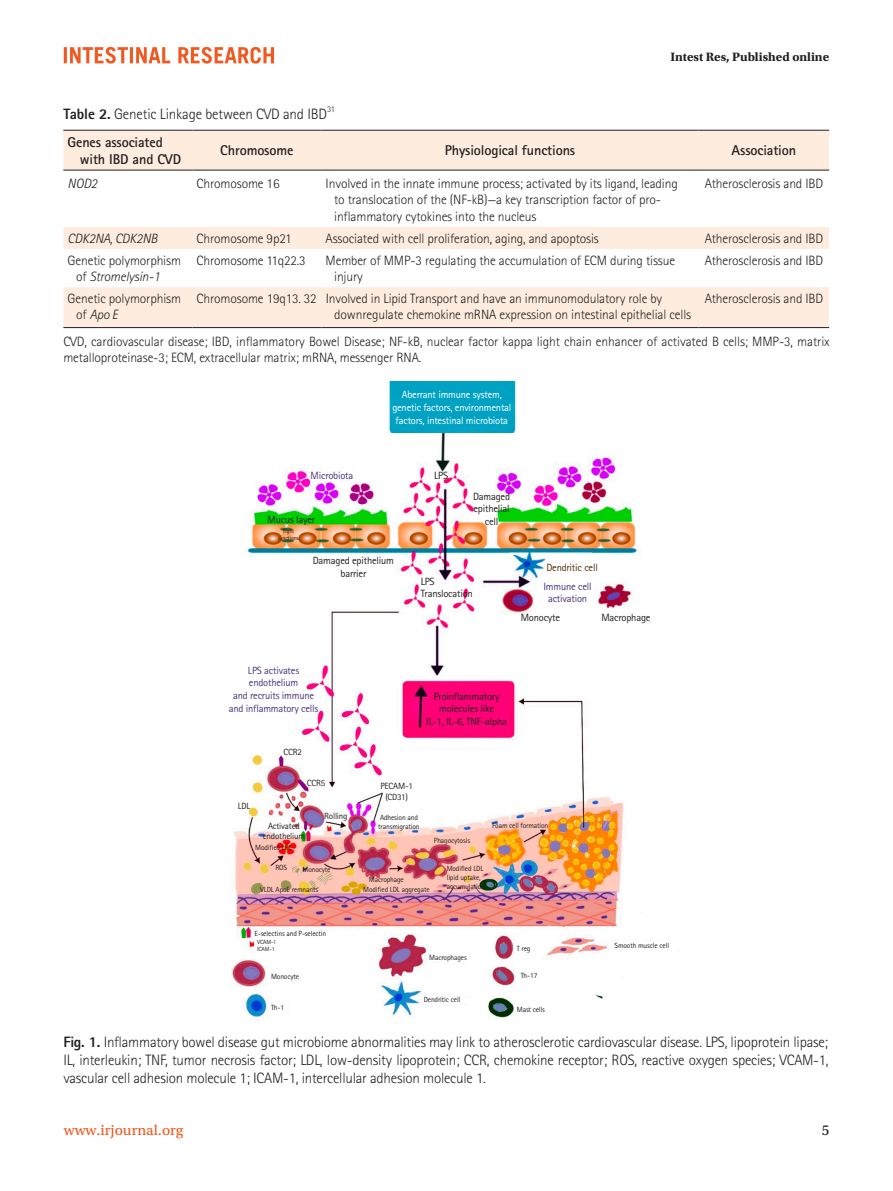
<style>
.page{position:relative;width:893px;height:1191px;background:#fff}
.page>*{position:absolute;margin:0;border:0;box-sizing:border-box;transform-origin:0 0}
.t1{font:300 15px/18px "Rotis Sans Serif Std";letter-spacing:-.015em;color:#231f20;text-align:justify}
.t2{font:15px "Utopia Std Capt";color:#f15921}
.t3{font:15px "Utopia Std Capt";color:#231f20}
.t4{font:700 14.25px/17.1px "Rotis Sans Serif Std";letter-spacing:-.01em;color:#231f20}
.t5{font:300 13.5px/16.2px "Rotis Sans Serif Std";letter-spacing:-.01em;color:#231f20}
.t6{font:italic 300 13.5px "Rotis Sans Serif Std";letter-spacing:-.01em;color:#231f20}
.t7{font:700 12.75px "Utopia Std";color:#231f20}
.t8{font:10.5px/12.6px "Rotis Sans Serif Std";letter-spacing:-.02em;color:#231f20;text-align:center}
.t9{font:10.5px/12.6px "Rotis Sans Serif Std";letter-spacing:-.02em;color:#4b357f;text-align:center}
.t10{font:10.5px/12.6px "Rotis Sans Serif Std";letter-spacing:-.02em;color:#fff;text-align:center}
.t11{font:10.5px "Rotis Sans Serif Std";letter-spacing:-.02em;color:#513007}
.t12{font:9px/10.8px "Rotis Sans Serif Std";letter-spacing:-.02em;color:#231f20;text-align:center}
.t13{font:300 8.7px "Rotis Sans Serif Std";color:#231f20}
.t14{font:7.5px/9px "Rotis Sans Serif Std";letter-spacing:-.02em;color:#231f20}
.t15{font:6px/7.1px "Rotis Sans Serif Std";letter-spacing:-.02em;color:#231f20;text-align:center}
.s1{font-weight:800}
.s2{font-style:italic}
</style>
<div class="page">
<svg style="left:64px;top:47px;width:210px;height:17px"></svg>
<svg style="left:63px;top:131px;width:766px;height:196px;fill:#feecdf"></svg>
<hr style="left:63px;top:130px;width:129px;height:1px;background:#231f20">
<hr style="left:192px;top:130px;width:129px;height:1px;background:#231f20">
<hr style="left:321px;top:130px;width:378px;height:1px;background:#231f20">
<hr style="left:699px;top:130px;width:130px;height:1px;background:#231f20">
<hr style="left:63px;top:170px;width:129px;height:1px;background:#231f20">
<hr style="left:192px;top:170px;width:129px;height:1px;background:#231f20">
<hr style="left:321px;top:170px;width:378px;height:1px;background:#231f20">
<hr style="left:699px;top:170px;width:130px;height:1px;background:#231f20">
<hr style="left:63px;top:327px;width:129px;height:1px;background:#231f20">
<hr style="left:192px;top:327px;width:129px;height:1px;background:#231f20">
<hr style="left:321px;top:327px;width:378px;height:1px;background:#231f20">
<hr style="left:699px;top:327px;width:130px;height:1px;background:#231f20">
<img style="left:232px;top:433px;width:405px;height:585px">
<div style="left:389px;top:382px;width:127px;height:51px;background:#00a2c3"></div>
<p class="t7" style="left:670px;top:49px;width:160px">Intest Res, Published online</p>
<p class="t1" style="left:63px;top:105px;width:265px"><span class="s1">Table 2.</span> Genetic Linkage between CVD and IBD</p>
<p class="t13" style="left:327px;top:104px;width:10px">31</p>
<p class="t4" style="left:80px;top:133px;width:103px;text-indent:-12px">Genes associated with IBD and CVD</p>
<p class="t4" style="left:220px;top:141px;width:75px">Chromosome</p>
<p class="t4" style="left:445px;top:141px;width:132px">Physiological functions</p>
<p class="t4" style="left:732px;top:141px;width:66px">Association</p>
<p class="t6" style="left:68px;top:176px;width:31px">NOD2</p>
<p class="t5" style="left:197px;top:176px;width:84px">Chromosome 16</p>
<p class="t5" style="left:334px;top:176px;width:345px;text-indent:-9px">Involved in the innate immune process; activated by its ligand, leading to translocation of the (NF-kB)—a key transcription factor of pro&shy;inflammatory cytokines into the nucleus</p>
<p class="t5" style="left:705px;top:176px;width:120px">Atherosclerosis and IBD</p>
<p class="t6" style="left:68px;top:230px;width:91px">CDK2NA, CDK2NB</p>
<p class="t5" style="left:197px;top:230px;width:97px">Chromosome 9p21</p>
<p class="t5" style="left:326px;top:230px;width:275px">Associated with cell proliferation, aging, and apoptosis</p>
<p class="t5" style="left:705px;top:230px;width:120px">Atherosclerosis and IBD</p>
<p class="t5" style="left:76px;top:252px;width:106px;text-indent:-9px">Genetic polymorphism of <span class="s2">Stromelysin-1</span></p>
<p class="t5" style="left:197px;top:252px;width:111px">Chromosome 11q22.3</p>
<p class="t5" style="left:334px;top:252px;width:342px;text-indent:-9px">Member of MMP-3 regulating the accumulation of ECM during tissue injury</p>
<p class="t5" style="left:705px;top:252px;width:120px">Atherosclerosis and IBD</p>
<p class="t5" style="left:76px;top:290px;width:106px;text-indent:-9px">Genetic polymorphism of <span class="s2">Apo E</span></p>
<p class="t5" style="left:334px;top:290px;width:358px;text-indent:-138px">Chromosome 19q13. 32 Involved in Lipid Transport and have an immunomodulatory role by downregulate chemokine mRNA expression on intestinal epithelial cells</p>
<p class="t5" style="left:705px;top:290px;width:120px">Atherosclerosis and IBD</p>
<p class="t5" style="left:63px;top:333px;width:768px">CVD, cardiovascular disease; IBD, inflammatory Bowel Disease; NF-kB, nuclear factor kappa light chain enhancer of activated B cells; MMP-3, matrix metalloproteinase-3; ECM, extracellular matrix; mRNA, messenger RNA.</p>
<p class="t10" style="left:392px;top:388px;width:121px">Aberrant immune system, genetic factors, environmental factors, intestinal microbiota</p>
<p class="t9" style="left:311px;top:469px;width:44px">Microbiota</p>
<p class="t8" style="left:268px;top:513px;width:49px">Mucus layer</p>
<p class="t15" style="left:278px;top:527px;width:22px">Tight junctions</p>
<p class="t8" style="left:313px;top:554px;width:83px">Damaged epithelium barrier</p>
<p class="t8" style="left:434px;top:469px;width:15px">LPS</p>
<p class="t8" style="left:473px;top:490px;width:39px">Damaged epithelial cell</p>
<p class="t8" style="left:421px;top:575px;width:54px;text-align:left">LPS<br>Translocation</p>
<p class="t11" style="left:546px;top:561px;width:53px">Dendritic cell</p>
<p class="t9" style="left:543px;top:580px;width:50px">Immune cell activation</p>
<p class="t8" style="left:521px;top:611px;width:41px">Monocyte</p>
<p class="t8" style="left:601px;top:611px;width:51px">Macrophage</p>
<p class="t9" style="left:229px;top:664px;width:91px">LPS activates endothelium<br>and recruits immune and inflammatory cells</p>
<p class="t12" style="left:283px;top:746px;width:20px">CCR2</p>
<p class="t12" style="left:307px;top:777px;width:20px">CCR5</p>
<p class="t12" style="left:238px;top:800px;width:14px">LDL</p>
<p class="t8" style="left:426px;top:689px;width:82px">Proinflammatory molecules like<br>IL-1, IL-6, TNF-alpha</p>
<p class="t12" style="left:380px;top:780px;width:34px">PECAM-1 (CD31)</p>
<p class="t12" style="left:324px;top:810px;width:25px">Rolling</p>
<p class="t12" style="left:263px;top:820px;width:44px">Activated endothelium</p>
<p class="t14" style="left:255px;top:843px;width:38px">Modified LDL</p>
<p class="t14" style="left:275px;top:863px;width:13px">ROS</p>
<p class="t14" style="left:303px;top:865px;width:30px">Monocyte</p>
<p class="t14" style="left:260px;top:885px;width:59px">VLDL ApoE remnants</p>
<p class="t14" style="left:254px;top:928px;width:73px">E-selectins and P-selectin</p>
<p class="t15" style="left:257px;top:938px;width:21px;text-align:left">VCAM-1<br>ICAM-1</p>
<p class="t14" style="left:271px;top:972px;width:30px">Monocyte</p>
<p class="t14" style="left:271px;top:1002px;width:15px">Th-1</p>
<p class="t14" style="left:378px;top:812px;width:43px">Adhesion and transmigration</p>
<p class="t14" style="left:434px;top:835px;width:38px">Phagocytosis</p>
<p class="t14" style="left:363px;top:874px;width:68px;line-height:10.2px;text-indent:6px">Macrophage<br>Modified LDL aggregate</p>
<p class="t14" style="left:447px;top:863px;width:40px">Modified LDL lipid uptake, accumulation</p>
<p class="t14" style="left:492px;top:821px;width:58px">Foam cell formation</p>
<p class="t14" style="left:429px;top:953px;width:39px">Macrophages</p>
<p class="t14" style="left:424px;top:995px;width:38px">Dendritic cell</p>
<p class="t14" style="left:517px;top:944px;width:15px">T reg</p>
<p class="t14" style="left:521px;top:970px;width:18px">Th-17</p>
<p class="t14" style="left:517px;top:1004px;width:30px">Mast cells</p>
<p class="t14" style="left:615px;top:940px;width:56px">Smooth muscle cell</p>
<p class="t1" style="left:63px;top:1032px;width:767px"><span class="s1">Fig. 1.</span> Inflammatory bowel disease gut microbiome abnormalities may link to atherosclerotic cardiovascular disease. LPS, lipoprotein lipase; IL, interleukin; TNF, tumor necrosis factor; LDL, low-density lipoprotein; CCR, chemokine receptor; ROS, reactive oxygen species; VCAM-1, vascular cell adhesion molecule 1; ICAM-1, intercellular adhesion molecule 1.</p>
<p class="t2" style="left:64px;top:1122px;width:121px">www.irjournal.org</p>
<p class="t3" style="left:822px;top:1122px;width:9px">5</p>
</div>
